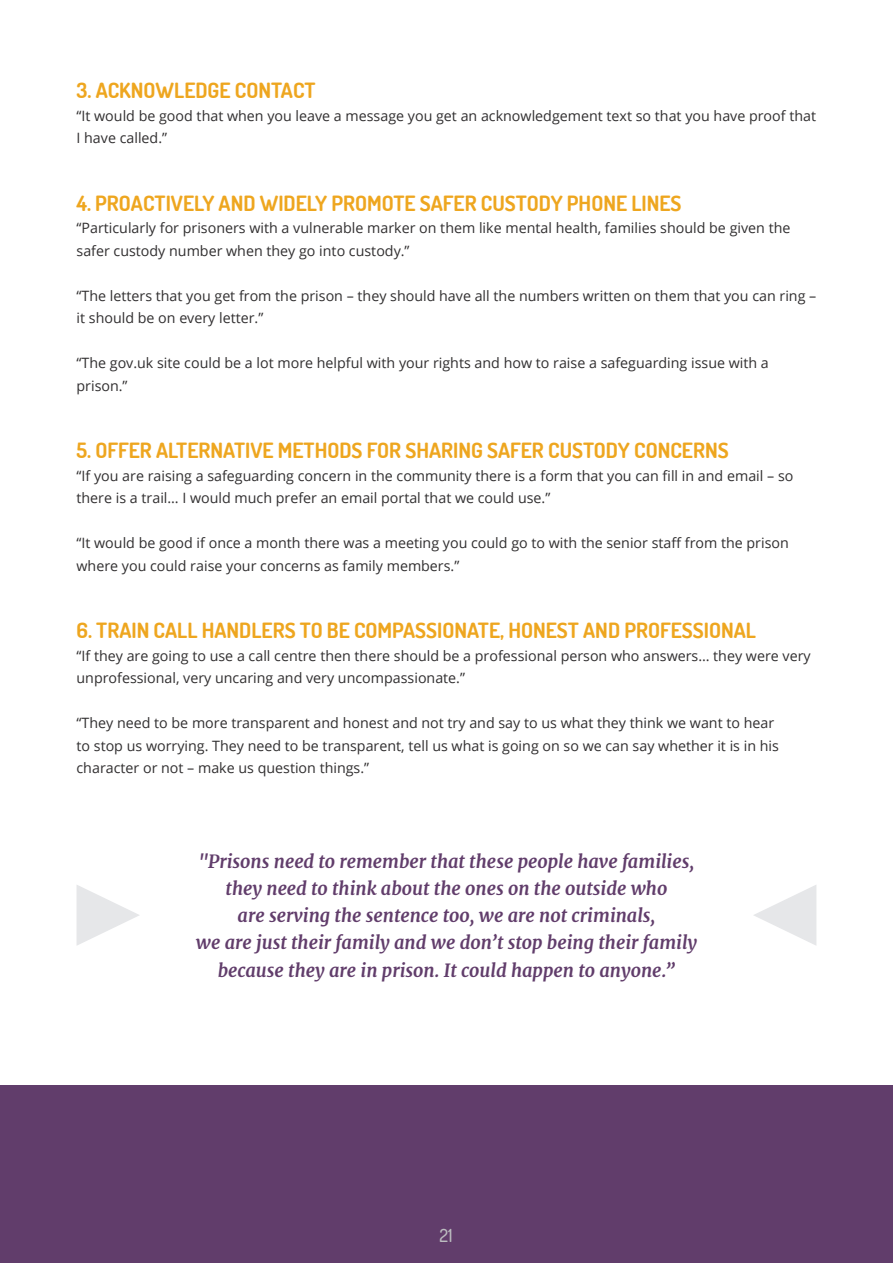
<style>
.page{position:relative;width:893px;height:1263px;background:#fff}
.page>*{position:absolute;margin:0;border:0;box-sizing:border-box;transform-origin:0 0}
.titles{font:700 21px "Dosis";color:#eea61f}
.t1{font:italic 700 18px/27.3px "Merriweather";color:#613d6b;text-align:center}
.titles-2{font:500 18px "Dosis";color:#bcbdc0}
.body{font:14.25px/22.5px "Open Sans";color:#312f30}
</style>
<div class="page">
<svg style="left:77px;top:885px;width:62px;height:60px"></svg>
<svg style="left:754px;top:885px;width:62px;height:60px"></svg>
<div style="left:0;top:1085px;width:893px;height:178px;background:#613d6b"></div>
<p class="titles" style="left:77px;top:77px;width:241px">3. ACKNOWLEDGE CONTACT</p>
<p class="body" style="left:77px;top:104px;width:741px">“It would be good that when you leave a message you get an acknowledgement text so that you have proof that<br>I have called.”</p>
<p class="titles" style="left:77px;top:190px;width:607px">4. PROACTIVELY AND WIDELY PROMOTE SAFER CUSTODY PHONE LINES</p>
<p class="body" style="left:77px;top:217px;width:715px">“Particularly for prisoners with a vulnerable marker on them like mental health, families should be given the safer custody number when they go into custody.”</p>
<p class="body" style="left:77px;top:284px;width:741px">“The letters that you get from the prison – they should have all the numbers written on them that you can ring – it should be on every letter.”</p>
<p class="body" style="left:77px;top:352px;width:694px">“The gov.uk site could be a lot more helpful with your rights and how to raise a safeguarding issue with a</p>
<p class="body" style="left:77px;top:374px;width:53px">prison.”</p>
<p class="titles" style="left:77px;top:437px;width:654px">5. OFFER ALTERNATIVE METHODS FOR SHARING SAFER CUSTODY CONCERNS</p>
<p class="body" style="left:77px;top:464px;width:718px">“If you are raising a safeguarding concern in the community there is a form that you can fill in and email – so there is a trail… I would much prefer an email portal that we could use.”</p>
<p class="body" style="left:77px;top:532px;width:714px">“It would be good if once a month there was a meeting you could go to with the senior staff from the prison where you could raise your concerns as family members.”</p>
<p class="titles" style="left:77px;top:617px;width:681px">6. TRAIN CALL HANDLERS TO BE COMPASSIONATE, HONEST AND PROFESSIONAL</p>
<p class="body" style="left:77px;top:644px;width:736px">“If they are going to use a call centre then there should be a professional person who answers… they were very unprofessional, very uncaring and very uncompassionate.”</p>
<p class="body" style="left:77px;top:712px;width:704px">“They need to be more transparent and honest and not try and say to us what they think we want to hear to stop us worrying. They need to be transparent, tell us what is going on so we can say whether it is in his character or not – make us question things.”</p>
<p class="t1" style="left:196px;top:848px;width:503px">"Prisons need to remember that these people have families, they need to think about the ones on the outside who<br>are serving the sentence too, we are not criminals,<br>we are just their family and we don’t stop being their family because they are in prison. It could happen to anyone.”</p>
<p class="titles-2" style="left:440px;top:1224px;width:15px">21</p>
</div>
